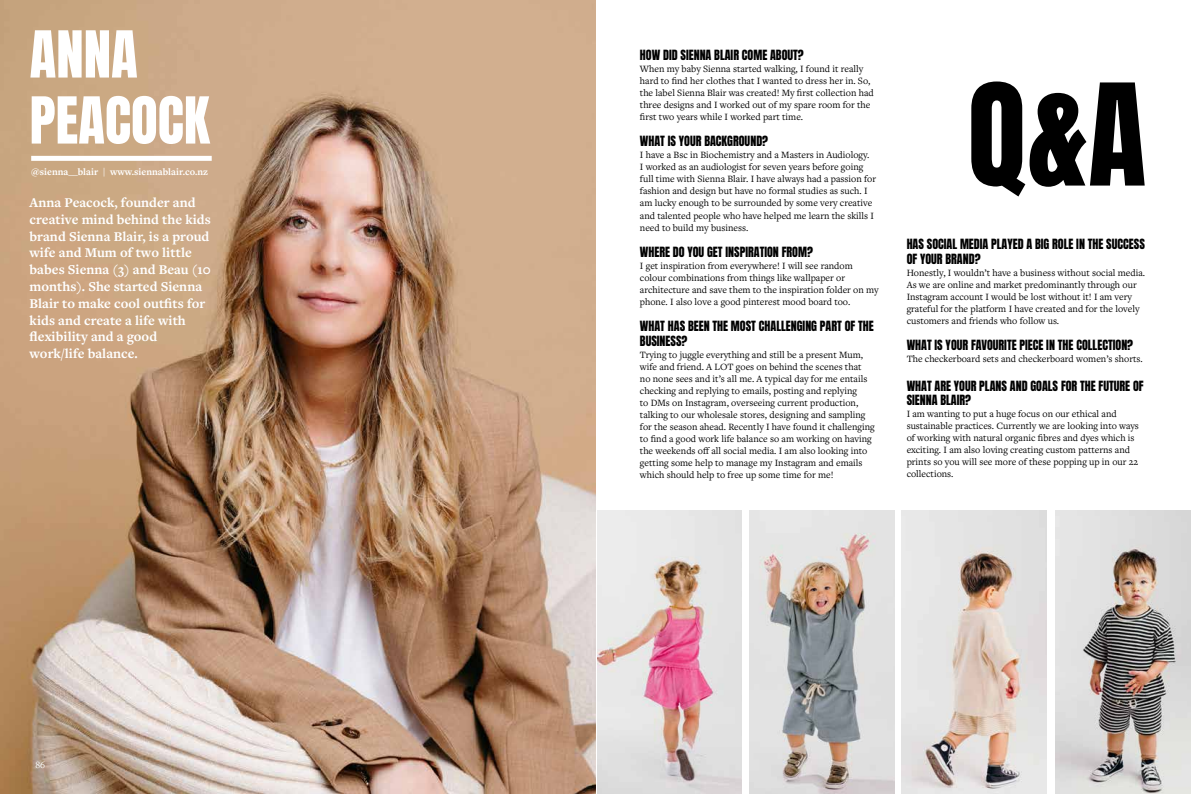
<style>
.page{position:relative;width:1191px;height:794px;background:#fff}
.page>*{position:absolute;margin:0;border:0;box-sizing:border-box;transform-origin:0 0}
.t1{font:120px "Anton";color:#000}
.t2{font:55px/66px "Anton";color:#fff}
.t3{font:700 14px/16.8px "Freight Text Pro";color:#fff}
.t4{font:12px/14.4px "Anton";color:#000}
.t5{font:10px/12px "Freight Text Pro";color:#000}
.t6{font:700 10px "Freight Text Pro";color:#fff}
.t7{font:10px "Freight Text Pro";color:#fff}
</style>
<div class="page">
<img style="left:749px;top:510px;width:145px;height:284px">
<img style="left:1055px;top:510px;width:136px;height:284px">
<img style="left:597px;top:510px;width:145px;height:284px">
<img style="left:901px;top:510px;width:145px;height:284px">
<img style="left:0;top:0;width:595px;height:794px">
<div style="left:31px;top:156px;width:181px;height:5px;background:#fff"></div>
<h2 class="t2" style="left:30px;top:26px;width:182px">ANNA<br>PEACOCK</h2>
<p class="t6" style="left:31px;top:165px;width:178px">@sienna__blair | www.siennablair.co.nz</p>
<p class="t3" style="left:30px;top:194px;width:183px">Anna Peacock, founder and creative mind behind the kids brand Sienna Blair, is a proud wife and Mum of two little babes Sienna (3) and Beau (10 months). She started Sienna<br>Blair to make cool outfits for kids and create a life with flexibility and a good work/life balance.</p>
<p class="t7" style="left:35px;top:758px;width:11px">86</p>
<p class="t4" style="left:640px;top:49px;width:165px">HOW DID SIENNA BLAIR COME ABOUT?</p>
<p class="t5" style="left:640px;top:62px;width:235px">When my baby Sienna started walking, I found it really hard to find her clothes that I wanted to dress her in. So, the label Sienna Blair was created! My first collection had three designs and I worked out of my spare room for the first two years while I worked part time.</p>
<p class="t4" style="left:640px;top:135px;width:130px">WHAT IS YOUR BACKGROUND?</p>
<p class="t5" style="left:640px;top:149px;width:238px">I have a Bsc in Biochemistry and a Masters in Audiology.<br>I worked as an audiologist for seven years before going full time with Sienna Blair. I have always had a passion for fashion and design but have no formal studies as such. I am lucky enough to be surrounded by some very creative and talented people who have helped me learn the skills I need to build my business.</p>
<p class="t4" style="left:640px;top:245px;width:174px">WHERE DO YOU GET INSPIRATION FROM?</p>
<p class="t5" style="left:640px;top:259px;width:240px">I get inspiration from everywhere! I will see random colour combinations from things like wallpaper or architecture and save them to the inspiration folder on my phone. I also love a good pinterest mood board too.</p>
<p class="t4" style="left:640px;top:320px;width:235px">WHAT HAS BEEN THE MOST CHALLENGING PART OF THE<br>BUSINESS?</p>
<p class="t5" style="left:640px;top:348px;width:236px">Trying to juggle everything and still be a present Mum, wife and friend. A LOT goes on behind the scenes that<br>no none sees and it’s all me. A typical day for me entails checking and replying to emails, posting and replying<br>to DMs on Instagram, overseeing current production, talking to our wholesale stores, designing and sampling for the season ahead. Recently I have found it challenging to find a good work life balance so am working on having the weekends off all social media. I am also looking into getting some help to manage my Instagram and emails which should help to free up some time for me!</p>
<h1 class="t1" style="left:968px;top:74px;width:180px">Q&amp;A</h1>
<p class="t4" style="left:906px;top:238px;width:240px">HAS SOCIAL MEDIA PLAYED A BIG ROLE IN THE SUCCESS<br>OF YOUR BRAND?</p>
<p class="t5" style="left:906px;top:266px;width:240px">Honestly, I wouldn’t have a business without social media.<br>As we are online and market predominantly through our Instagram account I would be lost without it! I am very grateful for the platform I have created and for the lovely customers and friends who follow us.</p>
<p class="t4" style="left:906px;top:339px;width:228px">WHAT IS YOUR FAVOURITE PIECE IN THE COLLECTION?</p>
<p class="t5" style="left:906px;top:352px;width:238px">The checkerboard sets and checkerboard women’s shorts.</p>
<p class="t4" style="left:906px;top:379px;width:238px">WHAT ARE YOUR PLANS AND GOALS FOR THE FUTURE OF<br>SIENNA BLAIR?</p>
<p class="t5" style="left:906px;top:408px;width:234px">I am wanting to put a huge focus on our ethical and sustainable practices. Currently we are looking into ways of working with natural organic fibres and dyes which is exciting. I am also loving creating custom patterns and prints so you will see more of these popping up in our 22 collections.</p>
</div>
